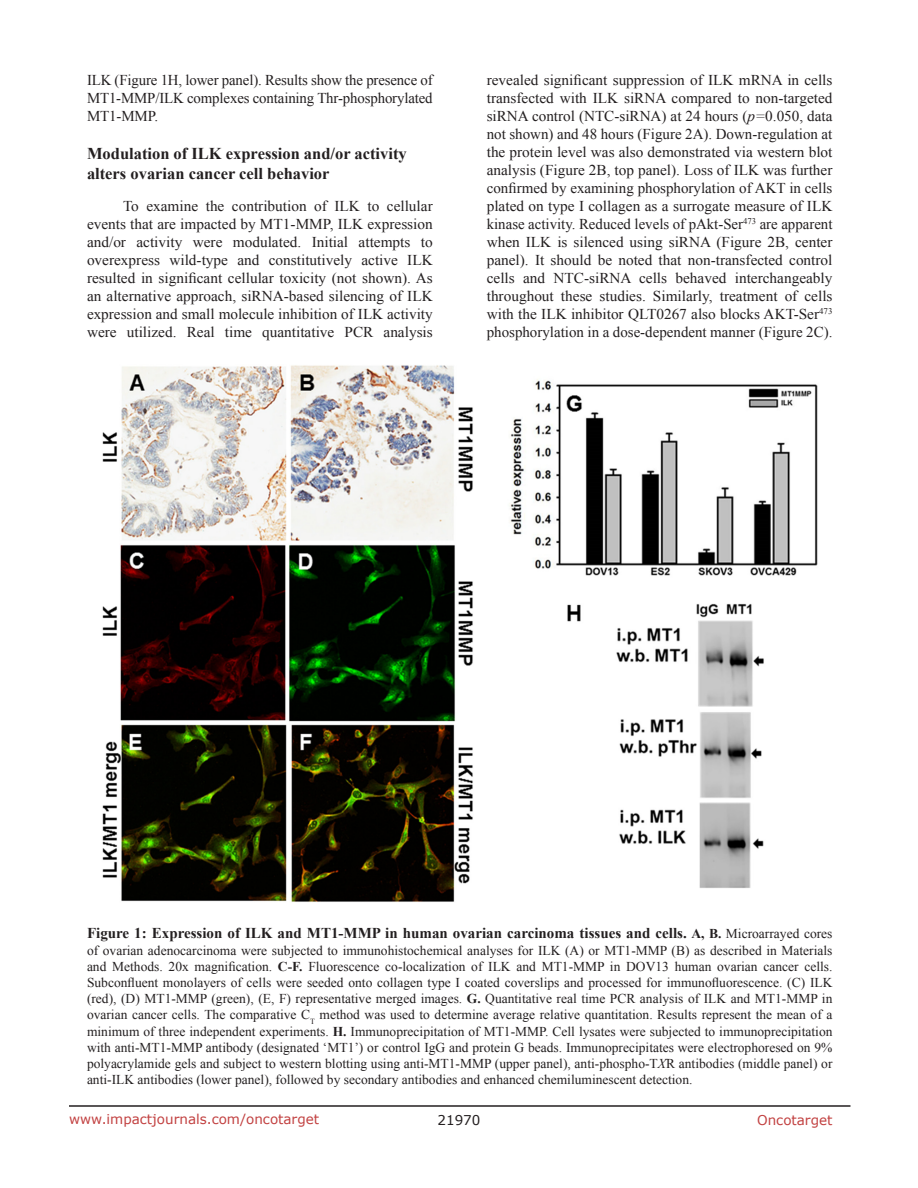
<style>
.page{position:relative;width:918px;height:1188px;background:#fff}
.page>*{position:absolute;margin:0;border:0;box-sizing:border-box;transform-origin:0 0}
.SubHeading{font:700 16.5px/19.8px "Times New Roman";color:#231f20}
.BodyText{font:15px/18px "Times New Roman";color:#231f20;text-align:justify}
.figuretext{font:700 15px "Times New Roman";color:#231f20}
.figuretext-2{font:13.5px/16.2px "Times New Roman";color:#231f20;text-align:justify}
.t1{font:13.5px "Verdana";color:#c24141}
.t2{font:13.5px "Verdana";color:#231f20}
.s1{font-style:italic}
.s2{font-size:13.5px}
.s3{font-weight:400;font-size:13.5px}
.s4{font-weight:700}
</style>
<div class="page">
<hr style="left:69px;top:1105px;width:781px;height:2px;background:#231f20">
<img style="left:102px;top:365px;width:716px;height:537px">
<p class="BodyText" style="left:87px;top:71px;width:347px">ILK (Figure 1H, lower panel). Results show the presence of MT1-MMP/ILK complexes containing Thr-phosphorylated MT1-MMP.</p>
<p class="SubHeading" style="left:87px;top:143px;width:321px">Modulation of ILK expression and/or activity alters ovarian cancer cell behavior</p>
<p class="BodyText" style="left:87px;top:196px;width:347px;text-indent:36px">To examine the contribution of ILK to cellular events that are impacted by MT1-MMP, ILK expression and/or activity were modulated. Initial attempts to overexpress wild-type and constitutively active ILK resulted in significant cellular toxicity (not shown). As an alternative approach, siRNA-based silencing of ILK expression and small molecule inhibition of ILK activity were utilized. Real time quantitative PCR analysis</p>
<p class="BodyText" style="left:487px;top:71px;width:347px">revealed significant suppression of ILK mRNA in cells transfected with ILK siRNA compared to non-targeted siRNA control (NTC-siRNA) at 24 hours (<span class="s1">p=</span>0.050, data not shown) and 48 hours (Figure 2A). Down-regulation at the protein level was also demonstrated via western blot analysis (Figure 2B, top panel). Loss of ILK was further confirmed by examining phosphorylation of AKT in cells plated on type I collagen as a surrogate measure of ILK kinase activity. Reduced levels of pAkt-Ser<sup>473</sup> are apparent when ILK is silenced using siRNA (Figure 2B, center panel). It should be noted that non-transfected control cells and NTC-siRNA cells behaved interchangeably throughout these studies. Similarly, treatment of cells with the ILK inhibitor QLT0267 also blocks AKT-Ser<sup>473 </sup>phosphorylation in a dose-dependent manner (Figure 2C).</p>
<p class="figuretext" style="left:87px;top:923px;width:747px">Figure 1: Expression of ILK and MT1-MMP in human ovarian carcinoma tissues and cells. <span class="s2">A, B.</span> <span class="s3">Microarrayed cores</span></p>
<p class="figuretext-2" style="left:87px;top:942px;width:747px">of ovarian adenocarcinoma were subjected to immunohistochemical analyses for ILK (A) or MT1-MMP (B) as described in Materials and Methods. 20x magnification. <span class="s4">C-F.</span> Fluorescence co-localization of ILK and MT1-MMP in DOV13 human ovarian cancer cells.<br>Subconfluent monolayers of cells were seeded onto collagen type I coated coverslips and processed for immunofluorescence. (C) ILK (red), (D) MT1-MMP (green), (E, F) representative merged images. <span class="s4">G.</span> Quantitative real time PCR analysis of ILK and MT1-MMP in ovarian cancer cells. The comparative C<sub>T</sub> method was used to determine average relative quantitation. Results represent the mean of a minimum of three independent experiments. <span class="s4">H.</span> Immunoprecipitation of MT1-MMP. Cell lysates were subjected to immunoprecipitation with anti-MT1-MMP antibody (designated ‘MT1’) or control IgG and protein G beads. Immunoprecipitates were electrophoresed on 9% polyacrylamide gels and subject to western blotting using anti-MT1-MMP (upper panel), anti-phospho-T<span class="s1">X</span>R antibodies (middle panel) or anti-ILK antibodies (lower panel), followed by secondary antibodies and enhanced chemiluminescent detection.</p>
<p class="t1" style="left:69px;top:1110px;width:252px">www.impactjournals.com/oncotarget</p>
<p class="t2" style="left:438px;top:1111px;width:44px">21970</p>
<p class="t1" style="left:757px;top:1111px;width:77px">Oncotarget</p>
</div>
